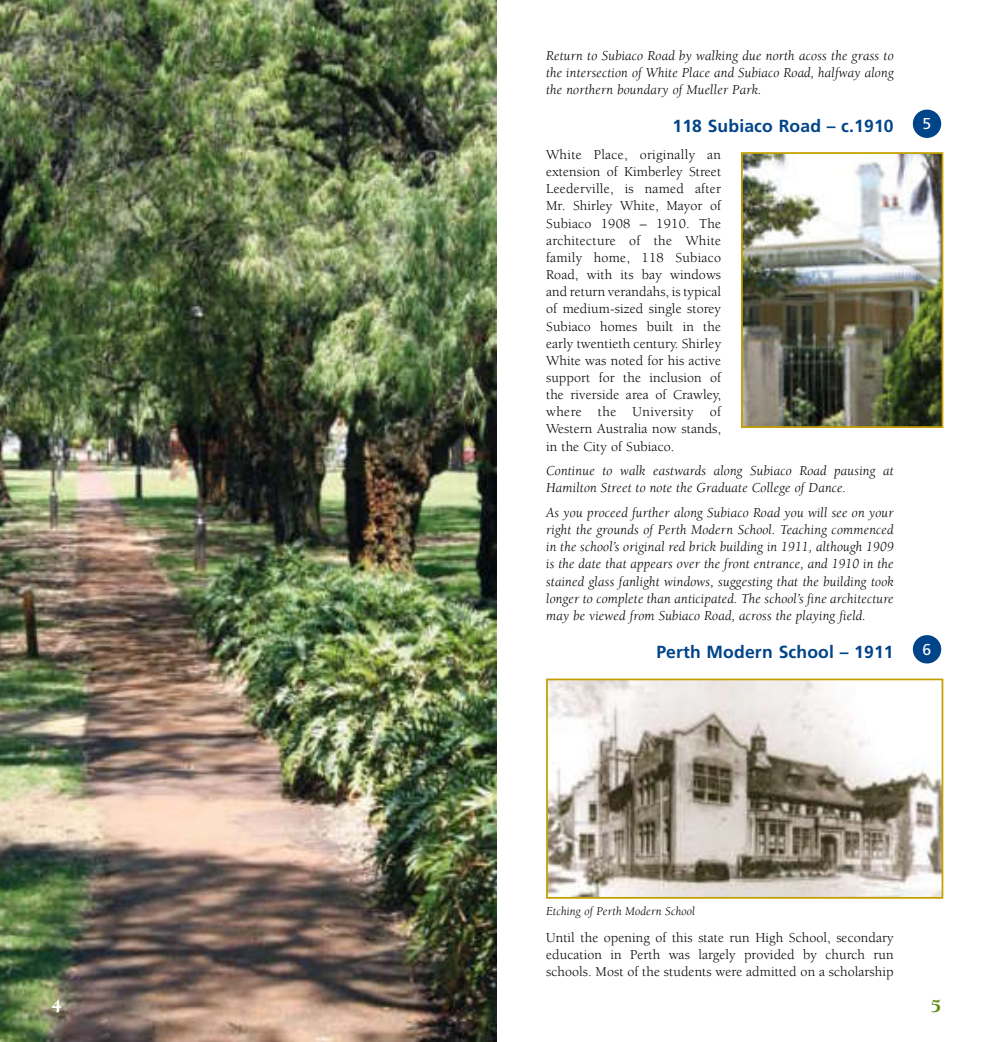
<style>
.page{position:relative;width:993px;height:1042px;background:#fff}
.page>*{position:absolute;margin:0;border:0;box-sizing:border-box;transform-origin:0 0}
.t1{font:700 17.5px "Frutiger";letter-spacing:.01em;color:#004489}
.t2{font:15.75px "Frutiger";color:#fff}
.t3{font:italic 14px/17.2px "Berkeley";letter-spacing:.01em;color:#000;text-align:justify}
.t4{font:14px/17.2px "Berkeley";letter-spacing:.005em;color:#000;text-align:justify}
.t5{font:italic 12.25px "Berkeley";letter-spacing:.01em;color:#000}
</style>
<div class="page">
<img style="left:0;top:0;width:496px;height:1042px">
<img style="left:743px;top:155px;width:197px;height:270px">
<div style="left:740px;top:152px;width:203px;height:276px;border:2px solid #c3a000"></div>
<img style="left:549px;top:681px;width:391px;height:215px">
<div style="left:546px;top:678px;width:397px;height:221px;border:2px solid #c3a000"></div>
<div style="left:912px;top:110px;width:28px;height:28px;background:#004489;border-radius:50%"></div>
<div style="left:912px;top:635px;width:28px;height:28px;background:#004489;border-radius:50%"></div>
<svg style="left:52px;top:999px;width:9px;height:13px"></svg>
<p class="t3" style="left:546px;top:47px;width:349px">Return to Subiaco Road by walking due north acoss the grass to the intersection of White Place and Subiaco Road, halfway along the northern boundary of Mueller Park.</p>
<p class="t1" style="left:672px;top:116px;width:223px">118 Subiaco Road – c.1910</p>
<p class="t4" style="left:546px;top:146px;width:176px">White Place, originally an extension of Kimberley Street Leederville, is named after Mr. Shirley White, Mayor of Subiaco 1908 – 1910. The architecture of the White family home, 118 Subiaco Road, with its bay windows and return verandahs, is typical of medium-sized single storey Subiaco homes built in the early twentieth century. Shirley White was noted for his active support for the inclusion of the riverside area of Crawley, where the University of Western Australia now stands, in the City of Subiaco.</p>
<p class="t3" style="left:546px;top:463px;width:349px">Continue to walk eastwards along Subiaco Road pausing at<br>Hamilton Street to note the Graduate College of Dance.</p>
<p class="t3" style="left:546px;top:504px;width:349px">As you proceed further along Subiaco Road you will see on your right the grounds of Perth Modern School. Teaching commenced in the school’s original red brick building in 1911, although 1909 is the date that appears over the front entrance, and 1910 in the stained glass fanlight windows, suggesting that the building took longer to complete than anticipated. The school’s fine architecture may be viewed from Subiaco Road, across the playing field.</p>
<p class="t1" style="left:656px;top:641px;width:239px">Perth Modern School – 1911</p>
<p class="t2" style="left:922px;top:114px;width:10px">5</p>
<p class="t2" style="left:922px;top:640px;width:10px">6</p>
<p class="t5" style="left:546px;top:905px;width:150px">Etching of Perth Modern School</p>
<p class="t4" style="left:546px;top:929px;width:349px">Until the opening of this state run High School, secondary education in Perth was largely provided by church run schools. Most of the students were admitted on a scholarship</p>
</div>
